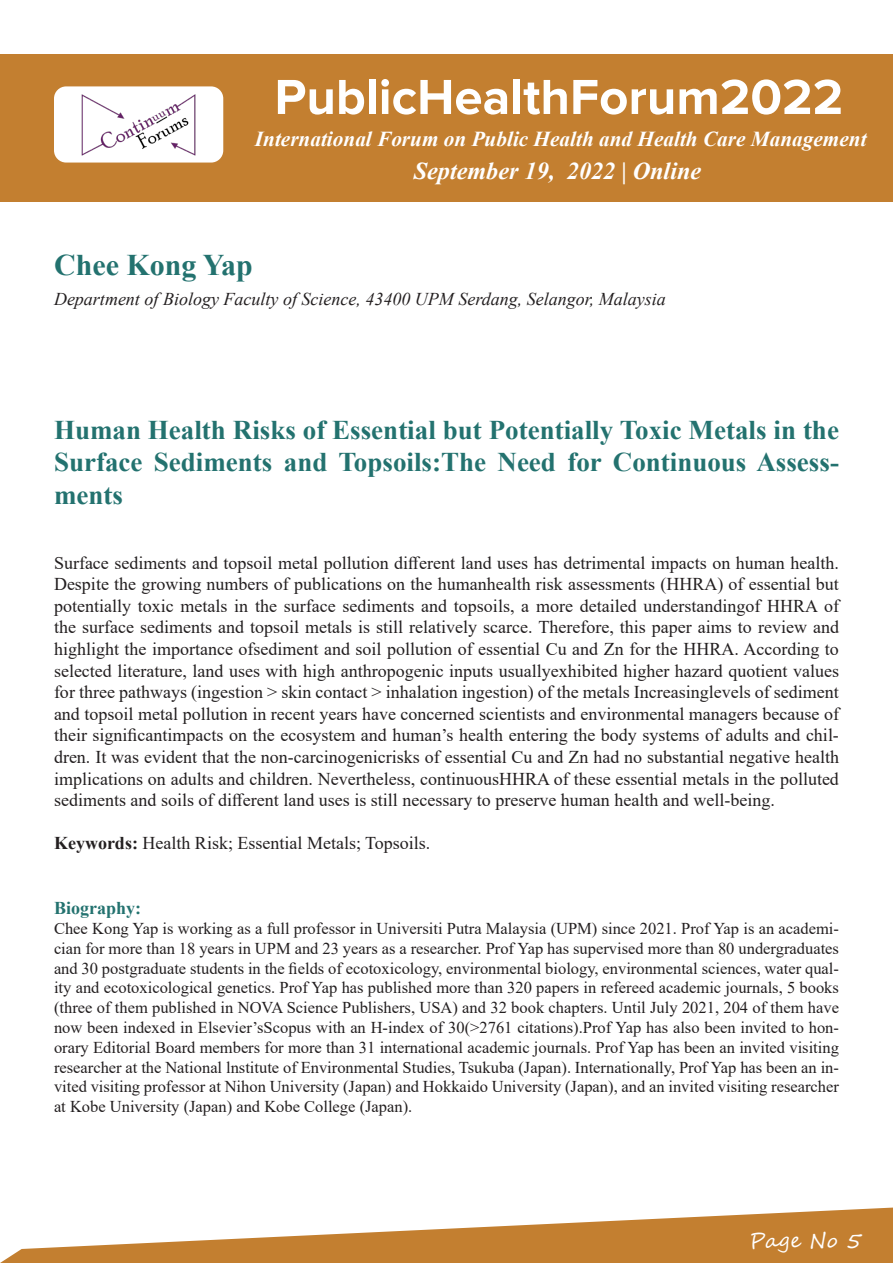
<style>
.page{position:relative;width:893px;height:1263px;background:#fff}
.page>*{position:absolute;margin:0;border:0;box-sizing:border-box;transform-origin:0 0}
.t1{font:700 51px "Proxima Nova";color:#fff}
.t2{font:700 30px "Times New Roman";color:#23726f}
.t3{font:700 27px/32.4px "Times New Roman";color:#23726f;text-align:justify}
.t4{font:italic 700 24.15px "Times New Roman";color:#fff}
.t5{font:italic 700 21.3px "Times New Roman";color:#fff}
.t6{font:21px "Segoe Script";color:#fff}
.t7{font:18px/21.6px "Times New Roman";color:#231f20;text-align:justify}
.t8{font:italic 18px "Times New Roman";color:#231f20}
.t9{font:700 18px "Times New Roman";color:#23726f}
.t10{font:16.5px/19.8px "Times New Roman";color:#231f20;text-align:justify}
.s1{font-weight:700}
</style>
<div class="page">
<svg style="left:0;top:1207px;width:893px;height:56px;fill:#c37f30"></svg>
<div style="left:0;top:54px;width:893px;height:147px;background:#c37f30"></div>
<div style="left:54px;top:86px;width:169px;height:77px;background:#fff;border-radius:12px"></div>
<img style="left:82px;top:94px;width:114px;height:61px">
<h1 class="t1" style="left:274px;top:74px;width:570px">PublicHealthForum2022</h1>
<p class="t5" style="left:255px;top:124px;width:613px">International Forum on Public Health and Health Care Management</p>
<h3 class="t4" style="left:414px;top:154px;width:289px">September 19, 2022 | Online</h3>
<p class="t2" style="left:54px;top:243px;width:200px">Chee Kong Yap</p>
<p class="t8" style="left:54px;top:287px;width:613px">Department of Biology Faculty of Science, 43400 UPM Serdang, Selangor, Malaysia</p>
<p class="t3" style="left:54px;top:413px;width:786px">Human Health Risks of Essential but Potentially Toxic Metals in the Surface Sediments and Topsoils:The Need for Continuous Assess&shy;ments</p>
<p class="t7" style="left:54px;top:551px;width:786px">Surface sediments and topsoil metal pollution different land uses has detrimental impacts on human health.<br>Despite the growing numbers of publications on the humanhealth risk assessments (HHRA) of essential but potentially toxic metals in the surface sediments and topsoils, a more detailed understandingof HHRA of the surface sediments and topsoil metals is still relatively scarce. Therefore, this paper aims to review and highlight the importance ofsediment and soil pollution of essential Cu and Zn for the HHRA. According to selected literature, land uses with high anthropogenic inputs usuallyexhibited higher hazard quotient values for three pathways (ingestion &gt; skin contact &gt; inhalation ingestion) of the metals Increasinglevels of sediment and topsoil metal pollution in recent years have concerned scientists and environmental managers because of their significantimpacts on the ecosystem and human’s health entering the body systems of adults and chil&shy;dren. It was evident that the non-carcinogenicrisks of essential Cu and Zn had no substantial negative health implications on adults and children. Nevertheless, continuousHHRA of these essential metals in the polluted sediments and soils of different land uses is still necessary to preserve human health and well-being.</p>
<p class="t7" style="left:54px;top:832px;width:378px"><span class="s1">Keywords:</span> Health Risk; Essential Metals; Topsoils.</p>
<p class="t9" style="left:54px;top:895px;width:89px">Biography:</p>
<p class="t10" style="left:54px;top:918px;width:786px">Chee Kong Yap is working as a full professor in Universiti Putra Malaysia (UPM) since 2021. Prof Yap is an academi&shy;cian for more than 18 years in UPM and 23 years as a researcher. Prof Yap has supervised more than 80 undergraduates and 30 postgraduate students in the fields of ecotoxicology, environmental biology, environmental sciences, water qual&shy;ity and ecotoxicological genetics. Prof Yap has published more than 320 papers in refereed academic journals, 5 books (three of them published in NOVA Science Publishers, USA) and 32 book chapters. Until July 2021, 204 of them have now been indexed in Elsevier’sScopus with an H-index of 30(&gt;2761 citations).Prof Yap has also been invited to hon&shy;orary Editorial Board members for more than 31 international academic journals. Prof Yap has been an invited visiting researcher at the National lnstitute of Environmental Studies, Tsukuba (Japan). Internationally, Prof Yap has been an in&shy;vited visiting professor at Nihon University (Japan) and Hokkaido University (Japan), and an invited visiting researcher at Kobe University (Japan) and Kobe College (Japan).</p>
<p class="t6" style="left:749px;top:1223px;width:114px">Page No 5</p>
</div>
